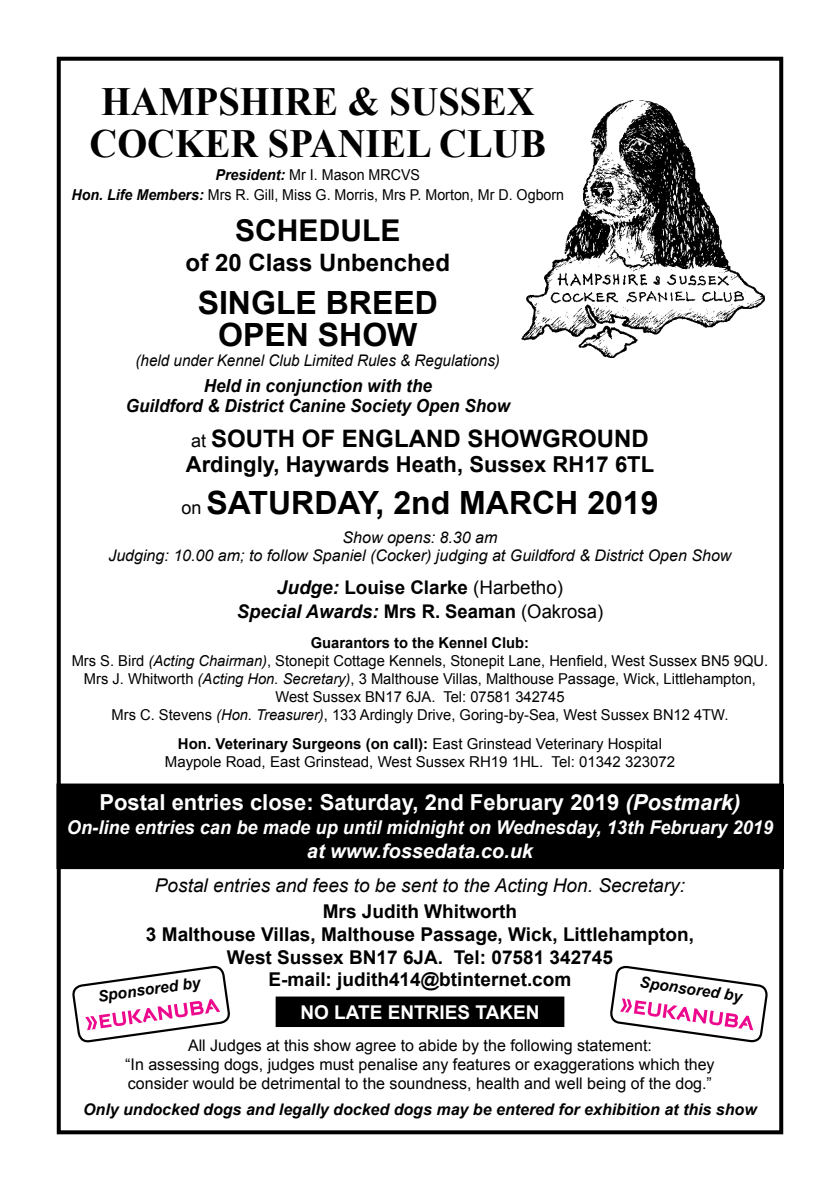
<style>
.page{position:relative;width:840px;height:1191px;background:#fff}
.page>*{position:absolute;margin:0;border:0;box-sizing:border-box;transform-origin:0 0}
.t1{font:700 40px/41.6px "Times New Roman";color:#000;scale:.96 1}
.t2{font:700 32px/32px "Arial";color:#000;text-align:center}
.t3{font:700 30px "Arial";color:#000}
.t4{font:700 24px "Arial";color:#000}
.t5{font:700 22px "Arial";color:#fff}
.t6{font:700 22px "Arial";color:#000}
.t7{font:italic 700 20px "Arial";color:#fff}
.t8{font:700 19px/22.8px "Arial";color:#000;text-align:center}
.t9{font:italic 700 19px "Arial";color:#fff;scale:.96 1}
.t10{font:italic 19px "Arial";color:#000}
.t11{font:700 19px "Arial";color:#fff}
.t12{font:700 18.8px/24px "Arial";color:#000;text-align:center}
.t13{font:italic 700 18px/20px "Arial";color:#000;text-align:center;scale:.95 1}
.t14{font:16px/19.2px "Arial";color:#000;text-align:center}
.t15{font:italic 16px/18px "Arial";color:#000;text-align:center}
.t16{font:italic 700 16px "Arial";color:#000}
.t17{font:italic 16px "Arial";color:#000;scale:.95 1}
.t18{font:italic 700 15.4px "Arial";color:#000}
.t19{font:15px/18px "Arial";color:#000;text-align:center}
.t20{font:15px/19.2px "Arial";color:#000;text-align:center;scale:.95 1}
.s1{font-weight:700;font-style:italic}
.s2{font-weight:400;font-size:18px}
.s3{font-style:italic;font-size:19px}
.s4{font-weight:400}
.s5{font-style:italic}
.s6{font-weight:700}
</style>
<div class="page">
<div style="left:276px;top:997px;width:287px;height:29px;background:#000"></div>
<div style="left:275px;top:996px;width:289px;height:31px;border:2px solid #000"></div>
<div style="left:57px;top:784px;width:725px;height:84px;background:#000"></div>
<div style="left:57px;top:783px;width:725px;height:86px;border:1px solid #000"></div>
<div style="left:57px;top:57px;width:725px;height:1077px;border:4px solid #000"></div>
<img style="left:521px;top:100px;width:243px;height:258px">
<svg style="left:72px;top:965px;width:158px;height:78px"></svg>
<svg style="left:610px;top:965px;width:158px;height:78px"></svg>
<h1 class="t1" style="left:90px;top:80px;width:476px">HAMPSHIRE &amp; SUSSEX<br>COCKER SPANIEL CLUB</h1>
<p class="t20" style="left:71px;top:166px;width:520px"><span class="s1">President:</span> Mr I. Mason MRCVS<br><span class="s1">Hon. Life Members:</span> Mrs R. Gill, Miss G. Morris, Mrs P. Morton, Mr D. Ogborn</p>
<h3 class="t3" style="left:235px;top:211px;width:166px">SCHEDULE</h3>
<h3 class="t4" style="left:185px;top:246px;width:266px">of 20 Class Unbenched</h3>
<h2 class="t2" style="left:197px;top:288px;width:242px">SINGLE BREED<br>OPEN SHOW</h2>
<p class="t17" style="left:135px;top:350px;width:385px">(held under Kennel Club Limited Rules &amp; Regulations)</p>
<p class="t13" style="left:126px;top:376px;width:406px">Held in conjunction with the<br>Guildford &amp; District Canine Society Open Show</p>
<h3 class="t4" style="left:191px;top:423px;width:459px"><span class="s2">at</span> SOUTH OF ENGLAND SHOWGROUND</h3>
<h3 class="t6" style="left:186px;top:450px;width:469px">Ardingly, Haywards Heath, Sussex RH17 6TL</h3>
<h2 class="t2" style="left:181px;top:487px;width:478px"><span class="s2">on</span> SATURDAY, 2nd MARCH 2019</h2>
<p class="t15" style="left:108px;top:528px;width:624px">Show opens: 8.30 am<br>Judging: 10.00 am; to follow Spaniel (Cocker) judging at Guildford &amp; District Open Show</p>
<p class="t12" style="left:237px;top:576px;width:367px"><span class="s3">Judge:</span> Louise Clarke <span class="s4">(Harbetho)<br></span><span class="s5">Special Awards:</span> Mrs R. Seaman <span class="s4">(Oakrosa)</span></p>
<p class="t19" style="left:72px;top:633px;width:697px"><span class="s6">Guarantors to the Kennel Club:<br></span>Mrs S. Bird <span class="s5">(Acting Chairman)</span>, Stonepit Cottage Kennels, Stonepit Lane, Henfield, West Sussex BN5 9QU.<br>Mrs J. Whitworth <span class="s5">(Acting Hon. Secretary)</span>, 3 Malthouse Villas, Malthouse Passage, Wick, Littlehampton, West Sussex BN17 6JA. Tel: 07581 342745<br>Mrs C. Stevens <span class="s5">(Hon. Treasurer)</span>, 133 Ardingly Drive, Goring-by-Sea, West Sussex BN12 4TW.</p>
<p class="t19" style="left:165px;top:735px;width:511px"><span class="s6">Hon. Veterinary Surgeons (on call):</span> East Grinstead Veterinary Hospital<br>Maypole Road, East Grinstead, West Sussex RH19 1HL. Tel: 01342 323072</p>
<h3 class="t5" style="left:99px;top:788px;width:642px">Postal entries close: Saturday, 2nd February 2019 <span class="s5">(Postmark)</span></h3>
<p class="t9" style="left:67px;top:815px;width:736px">On-line entries can be made up until midnight on Wednesday, 13th February 2019</p>
<h3 class="t7" style="left:307px;top:838px;width:227px">at www.fossedata.co.uk</h3>
<p class="t10" style="left:155px;top:873px;width:531px">Postal entries and fees to be sent to the Acting Hon. Secretary:</p>
<p class="t8" style="left:146px;top:900px;width:549px">Mrs Judith Whitworth<br>3 Malthouse Villas, Malthouse Passage, Wick, Littlehampton, West Sussex BN17 6JA. Tel: 07581 342745<br>E-mail: judith414@btinternet.com</p>
<p class="t11" style="left:300px;top:999px;width:240px">NO LATE ENTRIES TAKEN</p>
<p class="t14" style="left:125px;top:1035px;width:590px">All Judges at this show agree to abide by the following statement:<br>“In assessing dogs, judges must penalise any features or exaggerations which they consider would be detrimental to the soundness, health and well being of the dog.”</p>
<p class="t16" style="left:83px;top:1099px;width:675px">Only undocked dogs and legally docked dogs may be entered for exhibition at this show</p>
<p class="t18" style="left:96px;top:986px;width:105px;rotate:-8deg">Sponsored by</p>
<p class="t18" style="left:641px;top:972px;width:105px;rotate:8deg">Sponsored by</p>
</div>
